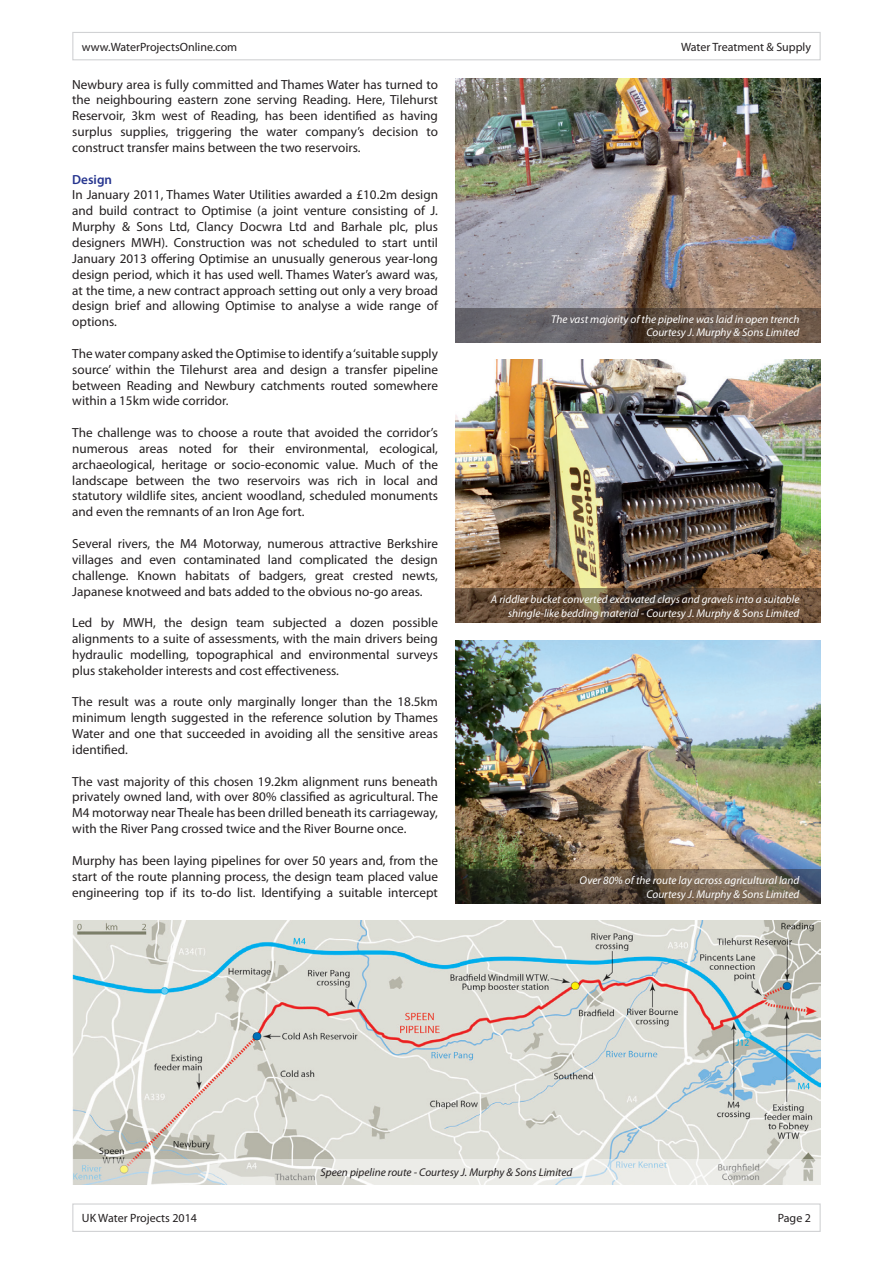
<style>
.page{position:relative;width:893px;height:1263px;background:#fff}
.page>*{position:absolute;margin:0;border:0;box-sizing:border-box;transform-origin:0 0}
.t1{font:13.2px/15.9px "Myriad Pro";color:#231f20;text-align:justify}
.t2{font:600 13.2px "Myriad Pro";color:#26358f}
.t3{font:12px "Myriad Pro";color:#231f20}
.t4{font:italic 11.25px/13.5px "Myriad Pro";color:#fff;text-align:right}
.t5{font:italic 11.25px "Myriad Pro";color:#231f20}
</style>
<div class="page">
<div style="left:72px;top:32px;width:749px;height:28px;border:1px solid #d1d2d4"></div>
<div style="left:72px;top:1203px;width:749px;height:29px;border:1px solid #d1d2d4"></div>
<img style="left:455px;top:79px;width:366px;height:229px">
<svg style="left:455px;top:308px;width:366px;height:34px;background:#665b56"></svg>
<img style="left:455px;top:359px;width:366px;height:230px">
<svg style="left:455px;top:589px;width:366px;height:34px;background:#5d4733"></svg>
<img style="left:455px;top:640px;width:366px;height:230px">
<svg style="left:455px;top:870px;width:366px;height:34px;background:#554b3d"></svg>
<img style="left:72px;top:921px;width:749px;height:238px">
<svg style="left:72px;top:1159px;width:749px;height:25px;background:#e2e3df"></svg>
<p class="t3" style="left:82px;top:39px;width:157px">www.WaterProjectsOnline.com</p>
<p class="t3" style="left:681px;top:39px;width:131px">Water Treatment &amp; Supply</p>
<p class="t1" style="left:72px;top:76px;width:367px">Newbury area is fully committed and Thames Water has turned to the neighbouring eastern zone serving Reading. Here, Tilehurst Reservoir, 3km west of Reading, has been identified as having surplus supplies, triggering the water company’s decision to construct transfer mains between the two reservoirs.</p>
<p class="t2" style="left:72px;top:171px;width:41px">Design</p>
<p class="t1" style="left:72px;top:187px;width:367px">In January 2011, Thames Water Utilities awarded a £10.2m design and build contract to Optimise (a joint venture consisting of J.<br>Murphy &amp; Sons Ltd, Clancy Docwra Ltd and Barhale plc, plus designers MWH). Construction was not scheduled to start until January 2013 offering Optimise an unusually generous year-long design period, which it has used well. Thames Water’s award was, at the time, a new contract approach setting out only a very broad design brief and allowing Optimise to analyse a wide range of options.</p>
<p class="t1" style="left:72px;top:345px;width:367px">The water company asked the Optimise to identify a ‘suitable supply source’ within the Tilehurst area and design a transfer pipeline between Reading and Newbury catchments routed somewhere within a 15km wide corridor.</p>
<p class="t1" style="left:72px;top:424px;width:367px">The challenge was to choose a route that avoided the corridor’s numerous areas noted for their environmental, ecological, archaeological, heritage or socio-economic value. Much of the landscape between the two reservoirs was rich in local and statutory wildlife sites, ancient woodland, scheduled monuments and even the remnants of an Iron Age fort.</p>
<p class="t1" style="left:72px;top:535px;width:367px">Several rivers, the M4 Motorway, numerous attractive Berkshire villages and even contaminated land complicated the design challenge. Known habitats of badgers, great crested newts, Japanese knotweed and bats added to the obvious no-go areas.</p>
<p class="t1" style="left:72px;top:615px;width:367px">Led by MWH, the design team subjected a dozen possible alignments to a suite of assessments, with the main drivers being hydraulic modelling, topographical and environmental surveys plus stakeholder interests and cost effectiveness.</p>
<p class="t1" style="left:72px;top:694px;width:367px">The result was a route only marginally longer than the 18.5km minimum length suggested in the reference solution by Thames Water and one that succeeded in avoiding all the sensitive areas identified.</p>
<p class="t1" style="left:72px;top:773px;width:367px">The vast majority of this chosen 19.2km alignment runs beneath privately owned land, with over 80% classified as agricultural. The M4 motorway near Theale has been drilled beneath its carriageway, with the River Pang crossed twice and the River Bourne once.</p>
<p class="t1" style="left:72px;top:852px;width:367px">Murphy has been laying pipelines for over 50 years and, from the start of the route planning process, the design team placed value engineering top if its to-do list. Identifying a suitable intercept</p>
<p class="t4" style="left:551px;top:312px;width:250px">The vast majority of the pipeline was laid in open trench<br>Courtesy J. Murphy &amp; Sons Limited</p>
<p class="t4" style="left:491px;top:593px;width:310px">A riddler bucket converted excavated clays and gravels into a suitable shingle-like bedding material - Courtesy J. Murphy &amp; Sons Limited</p>
<p class="t4" style="left:580px;top:873px;width:221px">Over 80% of the route lay across agricultural land<br>Courtesy J. Murphy &amp; Sons Limited</p>
<p class="t5" style="left:321px;top:1165px;width:253px">Speen pipeline route - Courtesy J. Murphy &amp; Sons Limited</p>
<p class="t3" style="left:82px;top:1211px;width:117px">UK Water Projects 2014</p>
<p class="t3" style="left:778px;top:1211px;width:35px">Page 2</p>
</div>
